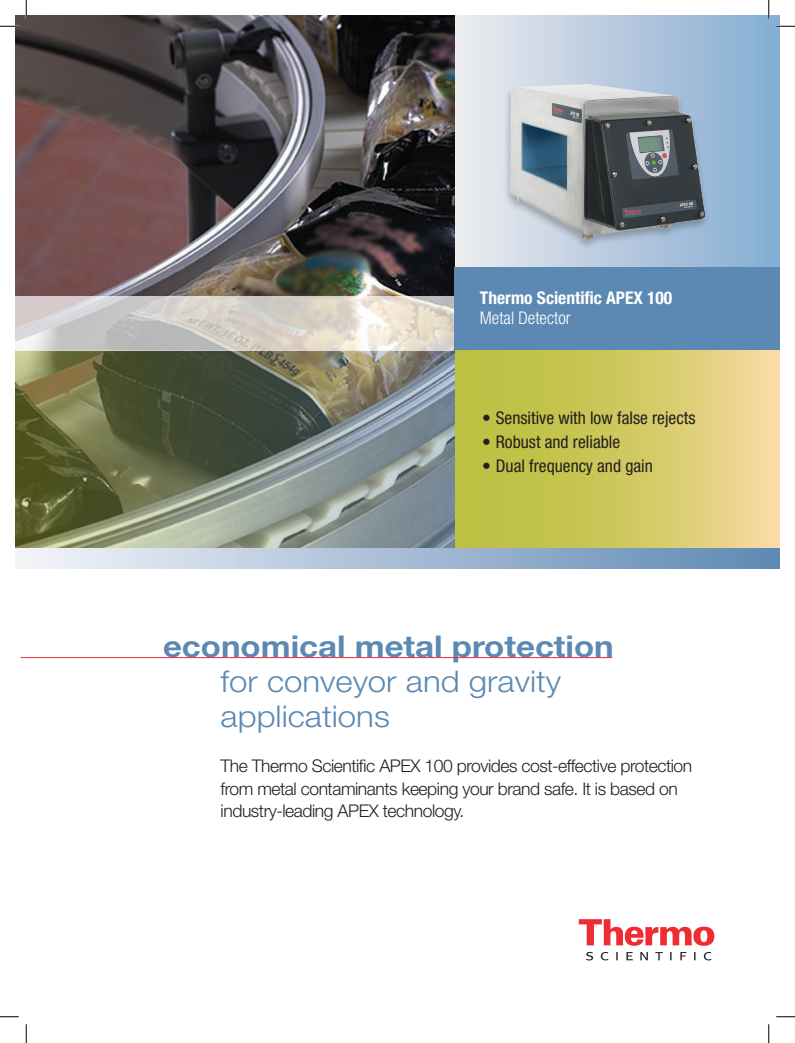
<style>
.page{position:relative;width:795px;height:1043px;background:#fff}
.page>*{position:absolute;margin:0;border:0;box-sizing:border-box;transform-origin:0 0}
.t1{font:300 30px/35px "Helvetica Neue LT Std";color:#5b89b3;scale:1.1 1}
.t2{font:700 30px "Helvetica Neue LT Std";color:#5b89b3;scale:1.1 1}
.t3{font:300 17.5px/22.5px "Helvetica Neue LT Std";letter-spacing:-.025em;color:#231f20}
.t4{font:condensed 17.5px "Helvetica Neue LT Std";color:#231f20}
.t5{font:700 condensed 17.5px "Helvetica Neue LT Std";color:#fff}
.t6{font:300 condensed 17.5px "Helvetica Neue LT Std";color:#fff}
</style>
<div class="page">
<div style="left:455px;top:15px;width:325px;height:252px;background:linear-gradient(to right,#ecebee,#83abd1)"></div>
<svg style="left:455px;top:350px;width:325px;height:198px;background:#d2ca65"></svg>
<img style="left:15px;top:16px;width:439px;height:280px">
<img style="left:15px;top:350px;width:440px;height:198px">
<div style="left:15px;top:548px;width:765px;height:20px;background:linear-gradient(to right,#f3f5f9,#5e88b3)"></div>
<div style="left:454px;top:267px;width:326px;height:83px;background:#5b89b3"></div>
<svg style="left:15px;top:296px;width:439px;height:54px;background:#d6d1cb"></svg>
<hr style="left:21px;top:657px;width:591px;height:1px;background:#ee2d33">
<svg style="left:579px;top:919px;width:135px;height:26px"></svg>
<svg style="left:586px;top:951px;width:126px;height:9px"></svg>
<div style="left:503px;top:83px;width:207px;height:168px;background:#231f20;opacity:.3"></div>
<img style="left:510px;top:84px;width:195px;height:155px">
<svg style="left:0;top:25px;width:19px;height:2px"></svg>
<svg style="left:776px;top:25px;width:19px;height:2px"></svg>
<svg style="left:0;top:1016px;width:19px;height:1px"></svg>
<svg style="left:776px;top:1016px;width:19px;height:1px"></svg>
<svg style="left:25px;top:0;width:2px;height:19px"></svg>
<svg style="left:25px;top:1024px;width:2px;height:18px"></svg>
<svg style="left:768px;top:0;width:2px;height:19px"></svg>
<svg style="left:768px;top:1024px;width:2px;height:18px"></svg>
<p class="t5" style="left:480px;top:287px;width:194px">Thermo Scientific APEX 100</p>
<p class="t6" style="left:480px;top:308px;width:92px">Metal Detector</p>
<p class="t4" style="left:482px;top:408px;width:215px">• Sensitive with low false rejects</p>
<p class="t4" style="left:482px;top:431px;width:140px">• Robust and reliable</p>
<p class="t4" style="left:482px;top:455px;width:172px">• Dual frequency and gain</p>
<h1 class="t2" style="left:163px;top:628px;width:411px">economical metal protection</h1>
<h1 class="t1" style="left:221px;top:663px;width:311px">for conveyor and gravity applications</h1>
<p class="t3" style="left:221px;top:754px;width:473px">The Thermo Scientific APEX 100 provides cost-effective protection from metal contaminants keeping your brand safe. It is based on industry-leading APEX technology.</p>
</div>
